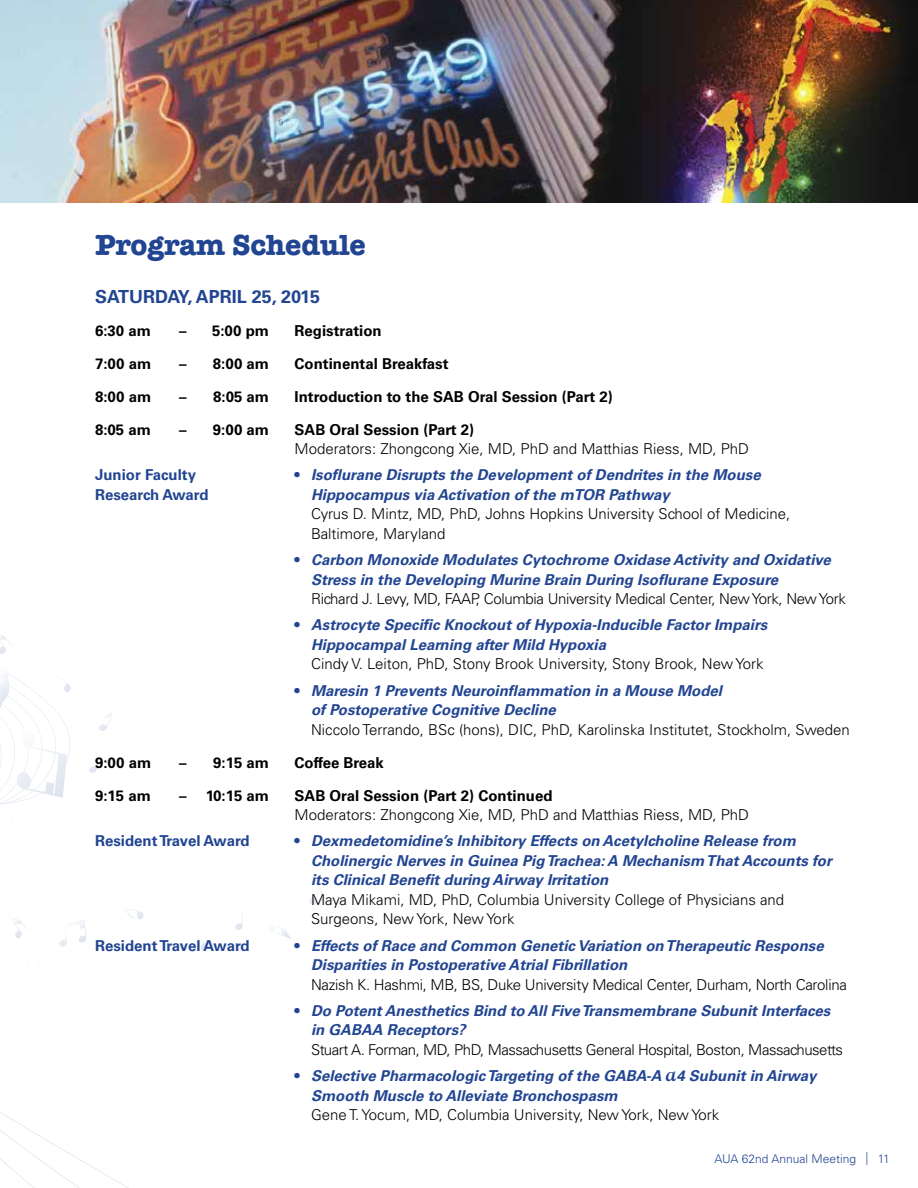
<style>
.page{position:relative;width:918px;height:1188px;background:#fff}
.page>*{position:absolute;margin:0;border:0;box-sizing:border-box;transform-origin:0 0}
.t1{font:700 30px "American Typewriter";letter-spacing:-.01em;color:#224592}
.t2{font:700 18px "Univers LT Std";color:#224592}
.t3{font:italic 700 15px/19.5px "Univers LT Std";color:#224592}
.t4{font:300 15px/19.5px "Univers LT Std";color:#000}
.t5{font:700 15px "Univers LT Std";color:#000}
.t6{font:300 15px "Univers LT Std";letter-spacing:-.02em;color:#000}
.t7{font:300 15px "Univers LT Std";letter-spacing:-.03em;color:#000}
.t8{font:700 15px "Univers LT Std";color:#224592}
.t9{font:300 12px "Univers LT Std";color:#224592}
.s1{font-style:normal}
.s2{font-family:"Goudy Std";font-size:21px}
.s3{font-weight:100;font-stretch:ultra-condensed;font-size:18px}
</style>
<div class="page">
<svg style="left:199px;top:938px;width:9px;height:13px"></svg>
<svg style="left:271px;top:927px;width:21px;height:12px"></svg>
<svg style="left:235px;top:919px;width:8px;height:11px"></svg>
<svg style="left:0;top:635px;width:144px;height:553px"></svg>
<svg style="left:309px;top:888px;width:14px;height:16px"></svg>
<img style="left:0;top:0;width:608px;height:202px">
<img style="left:608px;top:0;width:310px;height:202px">
<h1 class="t1" style="left:95px;top:219px;width:272px">Program Schedule</h1>
<p class="t2" style="left:95px;top:286px;width:227px">SATURDAY, APRIL 25, 2015</p>
<p class="t5" style="left:95px;top:322px;width:57px">6:30 am</p>
<p class="t5" style="left:179px;top:322px;width:91px">– 5:00 pm</p>
<p class="t5" style="left:295px;top:322px;width:89px">Registration</p>
<p class="t5" style="left:95px;top:355px;width:58px">7:00 am</p>
<p class="t5" style="left:179px;top:355px;width:91px">– 8:00 am</p>
<p class="t5" style="left:295px;top:355px;width:156px">Continental Breakfast</p>
<p class="t5" style="left:95px;top:388px;width:58px">8:00 am</p>
<p class="t5" style="left:179px;top:388px;width:92px">– 8:05 am</p>
<p class="t5" style="left:295px;top:388px;width:320px">Introduction to the SAB Oral Session (Part 2)</p>
<p class="t5" style="left:95px;top:421px;width:57px">8:05 am</p>
<p class="t5" style="left:179px;top:421px;width:91px">– 9:00 am</p>
<p class="t5" style="left:295px;top:421px;width:181px">SAB Oral Session (Part 2)</p>
<p class="t4" style="left:295px;top:439px;width:456px">Moderators: Zhongcong Xie, MD, PhD and Matthias Riess, MD, PhD</p>
<p class="t8" style="left:95px;top:466px;width:103px">Junior Faculty</p>
<p class="t3" style="left:295px;top:466px;width:468px"><span class="s1">•</span> Isoflurane Disrupts the Development of Dendrites in the Mouse</p>
<p class="t8" style="left:95px;top:486px;width:115px">Research Award</p>
<p class="t3" style="left:311px;top:485px;width:360px">Hippocampus via Activation of the mTOR Pathway</p>
<p class="t4" style="left:311px;top:504px;width:481px">Cyrus D. Mintz, MD, PhD, Johns Hopkins University School of Medicine,<br>Baltimore, Maryland</p>
<p class="t3" style="left:311px;top:550px;width:521px;text-indent:-17px"><span class="s1">•</span> Carbon Monoxide Modulates Cytochrome Oxidase Activity and Oxidative<br>Stress in the Developing Murine Brain During Isoflurane Exposure</p>
<p class="t6" style="left:311px;top:590px;width:536px">Richard J. Levy, MD, FAAP, Columbia University Medical Center, New York, New York</p>
<p class="t3" style="left:311px;top:616px;width:458px;text-indent:-17px"><span class="s1">•</span> Astrocyte Specific Knockout of Hypoxia-Inducible Factor Impairs<br>Hippocampal Learning after Mild Hypoxia</p>
<p class="t4" style="left:311px;top:654px;width:454px">Cindy V. Leiton, PhD, Stony Brook University, Stony Brook, New York</p>
<p class="t3" style="left:311px;top:681px;width:412px;text-indent:-17px"><span class="s1">•</span> Maresin 1 Prevents Neuroinflammation in a Mouse Model of Postoperative Cognitive Decline</p>
<p class="t4" style="left:311px;top:720px;width:540px">Niccolo Terrando, BSc (hons), DIC, PhD, Karolinska Institutet, Stockholm, Sweden</p>
<p class="t5" style="left:95px;top:754px;width:58px">9:00 am</p>
<p class="t5" style="left:179px;top:754px;width:91px">– 9:15 am</p>
<p class="t5" style="left:295px;top:754px;width:91px">Coffee Break</p>
<p class="t5" style="left:95px;top:787px;width:57px">9:15 am</p>
<p class="t5" style="left:179px;top:787px;width:91px">– 10:15 am</p>
<p class="t5" style="left:295px;top:787px;width:260px">SAB Oral Session (Part 2) Continued</p>
<p class="t4" style="left:295px;top:805px;width:456px">Moderators: Zhongcong Xie, MD, PhD and Matthias Riess, MD, PhD</p>
<p class="t8" style="left:95px;top:832px;width:156px">Resident Travel Award</p>
<p class="t3" style="left:311px;top:832px;width:522px;text-indent:-17px"><span class="s1">•</span> Dexmedetomidine’s Inhibitory Effects on Acetylcholine Release from<br>Cholinergic Nerves in Guinea Pig Trachea: A Mechanism That Accounts for its Clinical Benefit during Airway Irritation</p>
<p class="t4" style="left:311px;top:890px;width:475px">Maya Mikami, MD, PhD, Columbia University College of Physicians and<br>Surgeons, New York, New York</p>
<p class="t8" style="left:95px;top:937px;width:156px">Resident Travel Award</p>
<p class="t3" style="left:311px;top:936px;width:514px;text-indent:-17px"><span class="s1">•</span> Effects of Race and Common Genetic Variation on Therapeutic Response<br>Disparities in Postoperative Atrial Fibrillation</p>
<p class="t6" style="left:311px;top:975px;width:537px">Nazish K. Hashmi, MB, BS, Duke University Medical Center, Durham, North Carolina</p>
<p class="t3" style="left:311px;top:1001px;width:521px;text-indent:-17px"><span class="s1">•</span> Do Potent Anesthetics Bind to All Five Transmembrane Subunit Interfaces in GABAA Receptors?</p>
<p class="t7" style="left:311px;top:1041px;width:534px">Stuart A. Forman, MD, PhD, Massachusetts General Hospital, Boston, Massachusetts</p>
<p class="t3" style="left:311px;top:1066px;width:507px;text-indent:-16px"><span class="s1">•</span> Selective Pharmacologic Targeting of the GABA-A <span class="s2">a</span>4 Subunit in Airway<br>Smooth Muscle to Alleviate Bronchospasm</p>
<p class="t4" style="left:311px;top:1105px;width:410px">Gene T. Yocum, MD, Columbia University, New York, New York</p>
<p class="t9" style="left:715px;top:1152px;width:177px">AUA 62nd Annual Meeting <span class="s3">l</span> 11</p>
</div>
